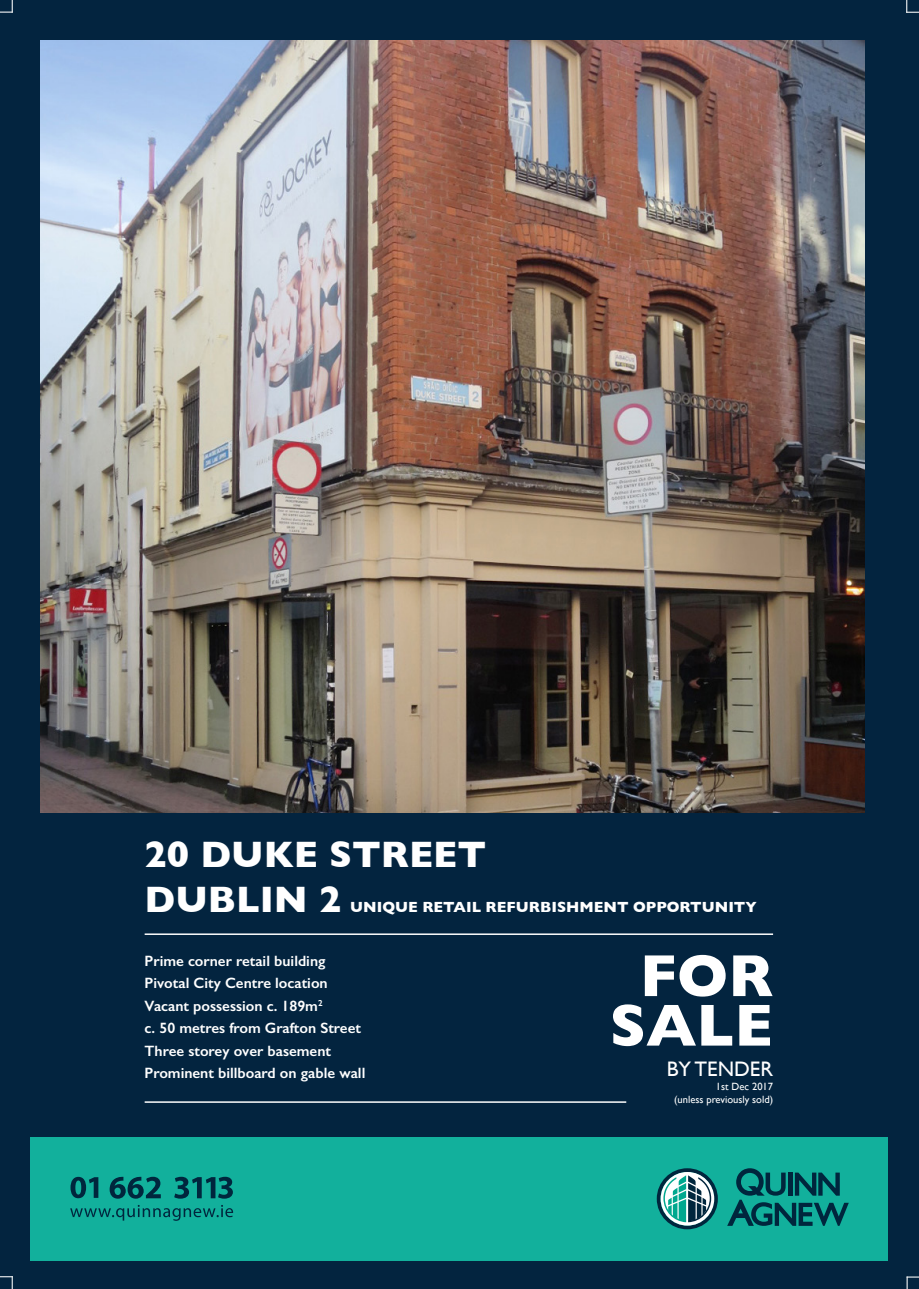
<style>
.page{position:relative;width:919px;height:1289px;background:#fff}
.page>*{position:absolute;margin:0;border:0;box-sizing:border-box;transform-origin:0 0}
.t1{font:700 60px "Gill Sans";color:#fff}
.t2{font:700 37.5px "Gill Sans";color:#fff}
.t3{font:21px "Gill Sans";color:#fff}
.t4{font:600 15px "Gill Sans";color:#fff}
.t5{font:700 15px "Gill Sans";color:#fff}
.t6{font:10.5px "Gill Sans";color:#fff}
</style>
<div class="page">
<div style="left:0;top:0;width:918px;height:1288px;background:#03243f"></div>
<div style="left:31px;top:1137px;width:857px;height:123px;background:#12b09c"></div>
<svg style="left:0;top:0;width:13px;height:13px"></svg>
<svg style="left:906px;top:0;width:12px;height:13px"></svg>
<svg style="left:906px;top:1276px;width:12px;height:12px"></svg>
<svg style="left:0;top:1276px;width:13px;height:12px"></svg>
<img style="left:40px;top:40px;width:824px;height:772px">
<hr style="left:145px;top:933px;width:628px;height:1px;background:#fff">
<hr style="left:145px;top:1101px;width:481px;height:1px;background:#fff">
<svg style="left:727px;top:1168px;width:121px;height:57px"></svg>
<svg style="left:656px;top:1168px;width:61px;height:61px"></svg>
<svg style="left:70px;top:1205px;width:163px;height:15px"></svg>
<svg style="left:110px;top:1176px;width:51px;height:22px"></svg>
<svg style="left:174px;top:1176px;width:59px;height:22px"></svg>
<svg style="left:70px;top:1176px;width:28px;height:22px"></svg>
<p class="t2" style="left:145px;top:824px;width:343px">20 DUKE STREET</p>
<p class="t2" style="left:145px;top:869px;width:198px">DUBLIN 2</p>
<p class="t5" style="left:350px;top:894px;width:408px">UNIQUE RETAIL REFURBISHMENT OPPORTUNITY</p>
<p class="t4" style="left:145px;top:951px;width:182px">Prime corner retail building</p>
<p class="t4" style="left:145px;top:974px;width:184px">Pivotal City Centre location</p>
<p class="t4" style="left:145px;top:996px;width:179px">Vacant possession c. 189m<sup>2</sup></p>
<p class="t4" style="left:145px;top:1019px;width:218px">c. 50 metres from Grafton Street</p>
<p class="t4" style="left:145px;top:1041px;width:188px">Three storey over basement</p>
<p class="t4" style="left:145px;top:1064px;width:222px">Prominent billboard on gable wall</p>
<p class="t1" style="left:639px;top:928px;width:135px">FOR</p>
<p class="t1" style="left:609px;top:977px;width:165px">SALE</p>
<p class="t3" style="left:666px;top:1056px;width:108px">BY TENDER</p>
<p class="t6" style="left:715px;top:1079px;width:59px">1st Dec 2017</p>
<p class="t6" style="left:674px;top:1093px;width:100px">(unless previously sold)</p>
</div>
